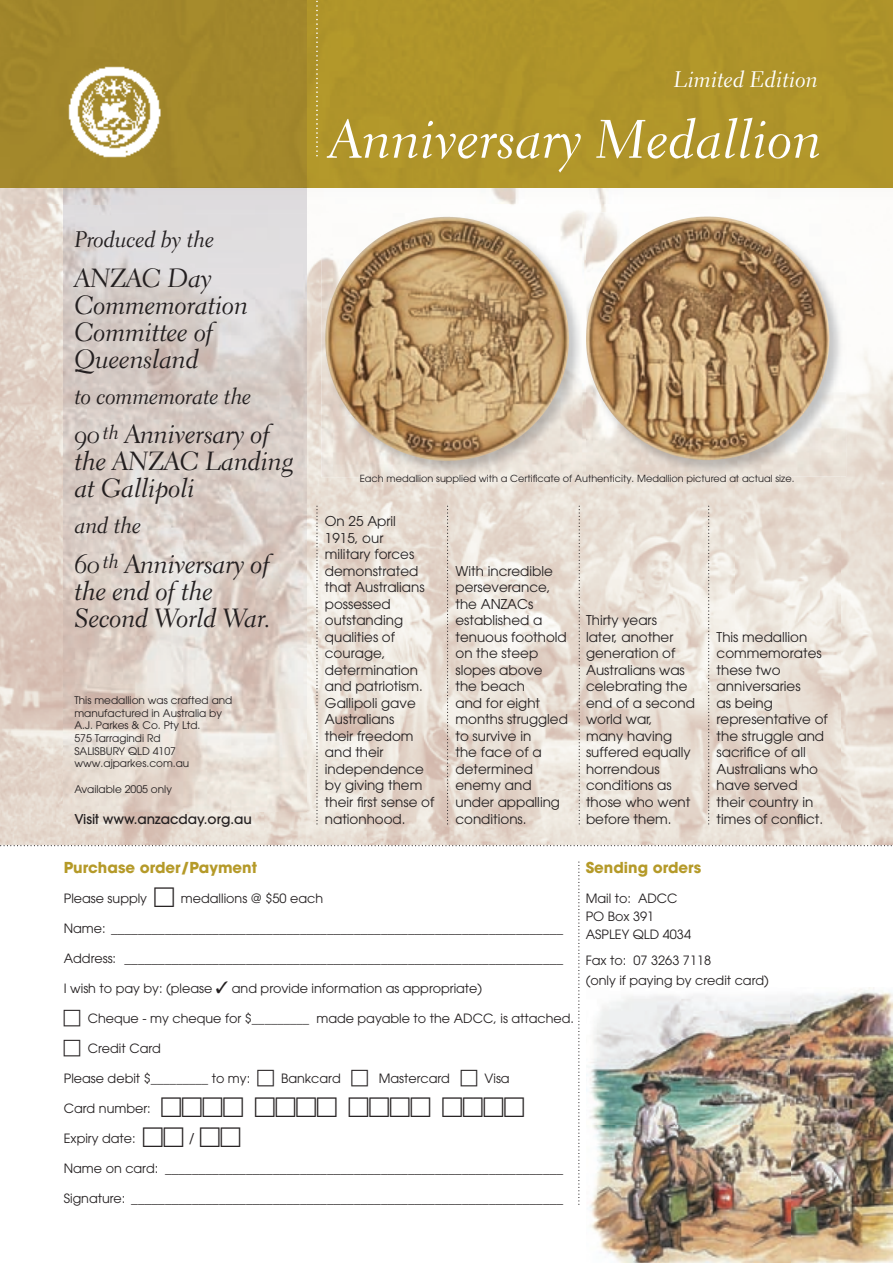
<style>
.page{position:relative;width:893px;height:1263px;background:#fff}
.page>*{position:absolute;margin:0;border:0;box-sizing:border-box;transform-origin:0 0}
.t1{font:54px "Electra LH Cursive Os F";color:#fff}
.t2{font:26.25px/27px "Electra LH Cursive Os F";letter-spacing:-.01em;color:#231f20}
.t3{font:22.5px "Electra LH Cursive Os F";letter-spacing:-.01em;color:#231f20}
.t4{font:22.5px "Electra LH Cursive Os F";color:#fff}
.t5{font:700 15px "Avant Garde";color:#b59a29}
.t6{font:13.5px/16.5px "Avant Garde";color:#231f20}
.t7{font:500 13.5px "Avant Garde";color:#231f20}
.t8{font:12.75px/18px "Avant Garde";color:#231f20}
.t9{font:10.5px/12.6px "Avant Garde";color:#231f20}
.t10{font:9.75px "Avant Garde";color:#231f20}
.s1{font-size:12.75px}
</style>
<div class="page">
<img style="left:0;top:204px;width:105px;height:641px">
<img style="left:263px;top:259px;width:104px;height:586px">
<img style="left:841px;top:350px;width:52px;height:495px">
<img style="left:367px;top:477px;width:474px;height:368px">
<img style="left:105px;top:811px;width:158px;height:34px">
<div style="left:0;top:0;width:893px;height:188px;background:linear-gradient(to right,#a3872b,#b49929)"></div>
<svg style="left:316px;top:0;width:2px;height:156px"></svg>
<img style="left:0;top:188px;width:608px;height:16px">
<img style="left:586px;top:988px;width:307px;height:275px">
<img style="left:64px;top:189px;width:243px;height:622px">
<img style="left:64px;top:188px;width:243px;height:1px">
<svg style="left:0;top:845px;width:893px;height:1px"></svg>
<svg style="left:316px;top:506px;width:2px;height:318px"></svg>
<svg style="left:447px;top:506px;width:1px;height:318px"></svg>
<svg style="left:579px;top:506px;width:1px;height:318px"></svg>
<svg style="left:708px;top:506px;width:1px;height:318px"></svg>
<img style="left:64px;top:65px;width:103px;height:96px">
<svg style="left:578px;top:861px;width:1px;height:344px"></svg>
<img style="left:321px;top:213px;width:261px;height:264px">
<img style="left:444px;top:217px;width:101px;height:49px">
<img style="left:585px;top:213px;width:261px;height:264px">
<img style="left:582px;top:213px;width:3px;height:264px">
<img style="left:704px;top:216px;width:97px;height:44px">
<h3 class="t3" style="left:74px;top:226px;width:141px">Produced by the</h3>
<h2 class="t2" style="left:74px;top:265px;width:175px">ANZAC Day<br>Commemoration<br>Committee of<br>Queensland</h2>
<h3 class="t3" style="left:74px;top:382px;width:178px">to commemorate the</h3>
<h2 class="t2" style="left:74px;top:421px;width:221px">90<sup>th</sup> Anniversary of the ANZAC Landing at Gallipoli</h2>
<h3 class="t3" style="left:74px;top:511px;width:68px">and the</h3>
<h2 class="t2" style="left:74px;top:550px;width:198px">60<sup>th</sup> Anniversary of the end of the<br>Second World War.</h2>
<p class="t9" style="left:74px;top:694px;width:160px">This medallion was crafted and manufactured in Australia by<br>A.J. Parkes &amp; Co. Pty Ltd.<br>575 Tarragindi Rd<br>SALISBURY QLD 4107 www.ajparkes.com.au</p>
<p class="t9" style="left:74px;top:782px;width:99px">Available 2005 only</p>
<p class="t7" style="left:74px;top:811px;width:179px">Visit www.anzacday.org.au</p>
<h3 class="t4" style="left:674px;top:65px;width:145px">Limited Edition</h3>
<h1 class="t1" style="left:329px;top:106px;width:494px">Anniversary Medallion</h1>
<p class="t10" style="left:360px;top:472px;width:436px">Each medallion supplied with a Certificate of Authenticity. Medallion pictured at actual size.</p>
<p class="t6" style="left:325px;top:513px;width:111px">On 25 April<br>1915, our<br>military forces demonstrated that Australians possessed outstanding qualities of courage, determination and patriotism.<br>Gallipoli gave<br>Australians<br>their freedom and their independence by giving them their first sense of nationhood.</p>
<p class="t6" style="left:455px;top:563px;width:114px">With incredible perseverance, the ANZACs established a tenuous foothold on the steep slopes above<br>the beach<br>and for eight months struggled to survive in<br>the face of a determined enemy and under appalling conditions.</p>
<p class="t6" style="left:586px;top:612px;width:110px">Thirty years<br>later, another generation of<br>Australians was celebrating the end of a second world war,<br>many having suffered equally horrendous conditions as those who went before them.</p>
<p class="t6" style="left:717px;top:629px;width:113px">This medallion commemorates these two anniversaries<br>as being representative of the struggle and sacrifice of all<br>Australians who have served their country in times of conflict.</p>
<p class="t5" style="left:64px;top:857px;width:195px">Purchase order/Payment</p>
<p class="t8" style="left:64px;top:889px;width:85px">Please supply</p>
<p class="t8" style="left:181px;top:889px;width:144px">medallions @ $50 each</p>
<p class="t6" style="left:64px;top:919px;width:501px"><span class="s1">Name:</span> ___________________________________________________________________</p>
<p class="t6" style="left:64px;top:949px;width:501px"><span class="s1">Address:</span> _________________________________________________________________</p>
<p class="t8" style="left:64px;top:979px;width:420px">I wish to pay by: (please ✓ and provide information as appropriate)</p>
<p class="t8" style="left:88px;top:1009px;width:488px">Cheque - my cheque for $_________ made payable to the ADCC, is attached.</p>
<p class="t8" style="left:88px;top:1039px;width:75px">Credit Card</p>
<p class="t8" style="left:64px;top:1069px;width:188px">Please debit $_________ to my:</p>
<p class="t8" style="left:281px;top:1069px;width:61px">Bankcard</p>
<p class="t8" style="left:379px;top:1069px;width:73px">Mastercard</p>
<p class="t8" style="left:484px;top:1069px;width:27px">Visa</p>
<p class="t8" style="left:64px;top:1099px;width:88px">Card number:</p>
<p class="t8" style="left:64px;top:1129px;width:73px">Expiry date:</p>
<p class="t6" style="left:189px;top:1129px;width:7px">/</p>
<p class="t6" style="left:64px;top:1159px;width:501px"><span class="s1">Name on card:</span> ___________________________________________________________</p>
<p class="t6" style="left:64px;top:1189px;width:501px"><span class="s1">Signature:</span> ________________________________________________________________</p>
<p class="t5" style="left:586px;top:857px;width:117px">Sending orders</p>
<p class="t8" style="left:586px;top:889px;width:107px">Mail to: ADCC<br>PO Box 391<br>ASPLEY QLD 4034</p>
<p class="t8" style="left:586px;top:951px;width:185px;line-height:19.5px">Fax to: 07 3263 7118<br>(only if paying by credit card)</p>
</div>
